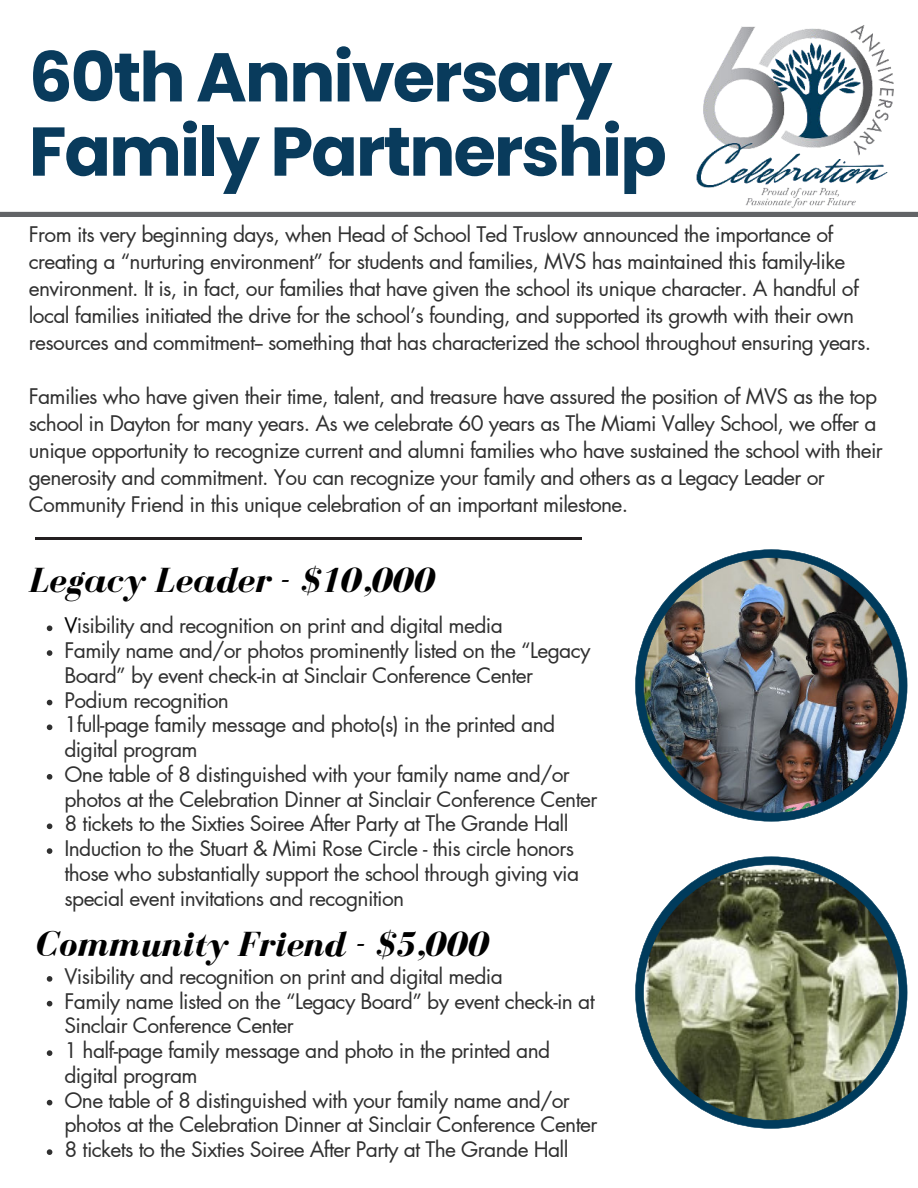
<style>
.page{position:relative;width:918px;height:1188px;background:#fff}
.page>*{position:absolute;margin:0;border:0;box-sizing:border-box;transform-origin:0 0}
.t1{font:700 68.85px/74.2px "Poppins";letter-spacing:-.03em;color:#093b5c}
.t2{font:italic 700 36px "Bodoni FLF";color:#000}
.t3{font:21px/24.8px "Futura LT Pro";letter-spacing:-.03em;color:#303030}
.s1{color:#000}
</style>
<div class="page">
<img style="left:635px;top:549px;width:272px;height:273px">
<svg style="left:635px;top:857px;width:272px;height:272px"></svg>
<svg style="left:0;top:211px;width:918px;height:5px;background:#7c7e80"></svg>
<img style="left:696px;top:25px;width:206px;height:192px">
<hr style="left:35px;top:538px;width:546px;height:2px;background:#231f20">
<svg style="left:47px;top:626px;width:5px;height:5px"></svg>
<svg style="left:47px;top:650px;width:5px;height:6px"></svg>
<svg style="left:47px;top:700px;width:5px;height:5px"></svg>
<svg style="left:47px;top:724px;width:5px;height:6px"></svg>
<svg style="left:47px;top:774px;width:5px;height:6px"></svg>
<svg style="left:47px;top:824px;width:5px;height:5px"></svg>
<svg style="left:47px;top:848px;width:5px;height:6px"></svg>
<svg style="left:47px;top:976px;width:5px;height:6px"></svg>
<svg style="left:47px;top:1001px;width:5px;height:5px"></svg>
<svg style="left:47px;top:1050px;width:5px;height:6px"></svg>
<svg style="left:47px;top:1100px;width:5px;height:5px"></svg>
<svg style="left:47px;top:1149px;width:5px;height:6px"></svg>
<h1 class="t1" style="left:29px;top:41px;width:640px">60th Anniversary<br>Family Partnership</h1>
<p class="t3" style="left:29px;top:221px;width:844px;line-height:27px">From its very beginning days, when Head of School Ted Truslow announced the importance of creating a “nurturing environment” for students and families, MVS has maintained this family-like environment. It is, in fact, our families that have given the school its unique character. A handful of local families initiated the drive for the school’s founding, and supported its growth with their own resources and commitment-- something that has characterized the school throughout ensuring years.</p>
<p class="t3" style="left:29px;top:383px;width:856px;line-height:27px">Families who have given their time, talent, and treasure have assured the position of MVS as the top school in Dayton for many years. As we celebrate 60 years as The Miami Valley School, we offer a unique opportunity to recognize current and alumni families who have sustained the school with their generosity and commitment. You can recognize your family and others as a Legacy Leader or Community Friend in this unique celebration of an important milestone.</p>
<h2 class="t2" style="left:29px;top:561px;width:409px">Legacy Leader - $10,000</h2>
<p class="t3" style="left:64px;top:613px;width:535px"><span class="s1">V</span>isibility and recognition on print and digital media<br>Family name and/or photos prominently listed on the “Legacy Board” by event check-in at Sinclair Conference Center Podium recognition<br>1full-page family message and photo(s) in the printed and digital program<br>One table of 8 distinguished with your family name and/or photos at the Celebration Dinner at Sinclair Conference Center 8 tickets to the Sixties Soiree After Party at The Grande Hall Induction to the Stuart &amp; Mimi Rose Circle - this circle honors those who substantially support the school through giving via special event invitations and recognition</p>
<h2 class="t2" style="left:35px;top:925px;width:457px">Community Friend - $5,000</h2>
<p class="t3" style="left:64px;top:964px;width:535px">Visibility and recognition on print and digital media<br>Family name listed on the “Legacy Board” by event check-in at Sinclair Conference Center<br>1 half-page family message and photo in the printed and digital program<br>One table of 8 distinguished with your family name and/or photos at the Celebration Dinner at Sinclair Conference Center 8 tickets to the Sixties Soiree After Party at The Grande Hall</p>
</div>
